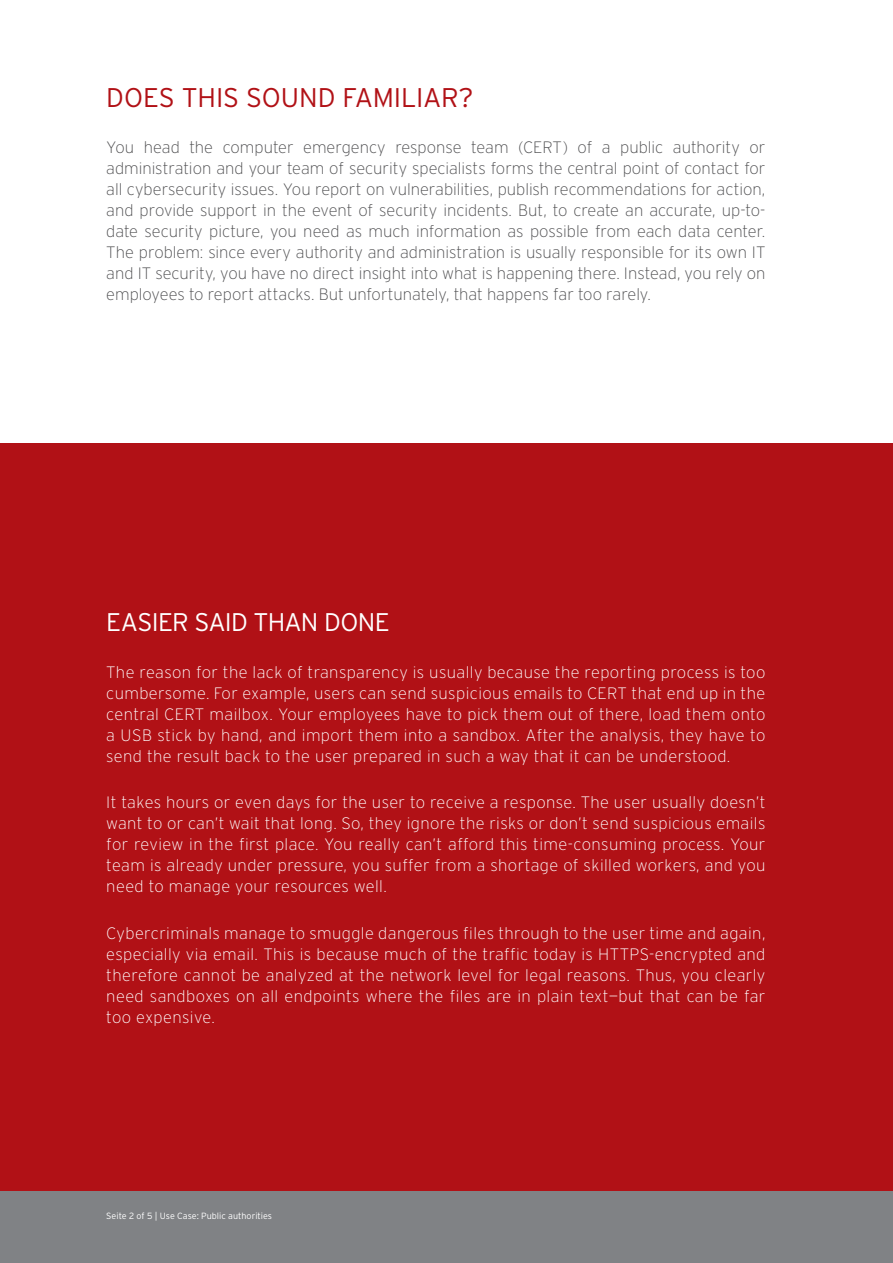
<style>
.page{position:relative;width:893px;height:1263px;background:#fff}
.page>*{position:absolute;margin:0;border:0;box-sizing:border-box;transform-origin:0 0}
.t1{font:300 27px "Interstate";letter-spacing:-.005em;color:#b11116}
.t2{font:300 25.5px "Interstate";letter-spacing:-.03em;color:#fff}
.t3{font:200 16.5px/21px "Interstate";letter-spacing:.025em;color:#fff;text-align:justify}
.t4{font:200 16.5px/21px "Interstate";letter-spacing:-.005em;color:#4d4d4f;text-align:justify}
.t5{font:300 9px "Interstate";color:#fff}
</style>
<div class="page">
<div style="left:0;top:1191px;width:893px;height:72px;background:#808285"></div>
<div style="left:0;top:443px;width:893px;height:748px;background:#b11116"></div>
<h1 class="t1" style="left:106px;top:81px;width:369px">DOES THIS SOUND FAMILIAR?</h1>
<p class="t4" style="left:106px;top:137px;width:661px">You head the computer emergency response team (CERT) of a public authority or administration and your team of security specialists forms the central point of contact for all cybersecurity issues. You report on vulnerabilities, publish recommendations for action, and provide support in the event of security incidents. But, to create an accurate, up-to&shy;date security picture, you need as much information as possible from each data center.<br>The problem: since every authority and administration is usually responsible for its own IT and IT security, you have no direct insight into what is happening there. Instead, you rely on employees to report attacks. But unfortunately, that happens far too rarely.</p>
<h2 class="t2" style="left:106px;top:607px;width:285px">EASIER SAID THAN DONE</h2>
<p class="t3" style="left:106px;top:661px;width:661px">The reason for the lack of transparency is usually because the reporting process is too cumbersome. For example, users can send suspicious emails to CERT that end up in the central CERT mailbox. Your employees have to pick them out of there, load them onto a USB stick by hand, and import them into a sandbox. After the analysis, they have to send the result back to the user prepared in such a way that it can be understood.</p>
<p class="t3" style="left:106px;top:792px;width:661px">It takes hours or even days for the user to receive a response. The user usually doesn’t want to or can’t wait that long. So, they ignore the risks or don’t send suspicious emails for review in the first place. You really can’t afford this time-consuming process. Your team is already under pressure, you suffer from a shortage of skilled workers, and you need to manage your resources well.</p>
<p class="t3" style="left:106px;top:922px;width:661px">Cybercriminals manage to smuggle dangerous files through to the user time and again, especially via email. This is because much of the traffic today is HTTPS-encrypted and therefore cannot be analyzed at the network level for legal reasons. Thus, you clearly need sandboxes on all endpoints where the files are in plain text—but that can be far too expensive.</p>
<p class="t5" style="left:106px;top:1210px;width:167px">Seite 2 of 5 | Use Case: Public authorities</p>
</div>
